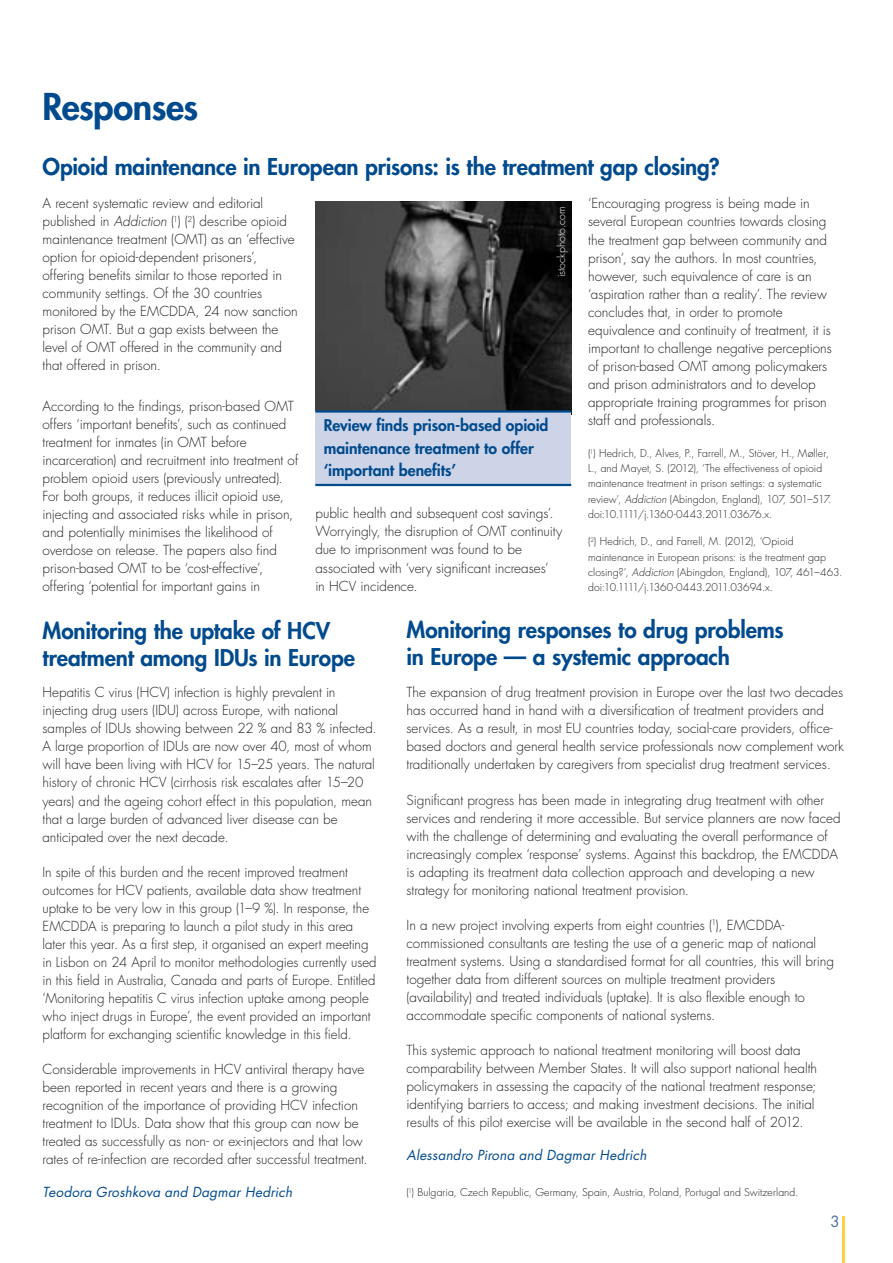
<style>
.page{position:relative;width:893px;height:1263px;background:#fff}
.page>*{position:absolute;margin:0;border:0;box-sizing:border-box;transform-origin:0 0}
._02-Header_1{font:800 36px "Futura";letter-spacing:-.015em;color:#004a8d}
._04-Header_3{font:800 22.5px/27px "Futura";letter-spacing:-.005em;color:#004a8d}
._13-Quotes_-_blue{font:800 15.75px/22.5px "Futura";color:#004a8d}
.t1{font:15px "Futura";color:#476da6}
._06-Text_1{font:300 13.5px/18px "Futura";color:#231f20}
._13-Auteur{font:italic 13.5px "Futura";letter-spacing:.015em;color:#004a8d}
._11-Foot_Note{font:300 10.5px/15px "Futura";letter-spacing:.005em;color:#231f20}
._12-Caption_photo{font:300 10.5px "Futura";letter-spacing:.01em;color:#fff}
.s1{font-style:italic}
</style>
<div class="page">
<hr style="left:842px;top:1216px;width:2px;height:47px;background:#ffcf45">
<img style="left:315px;top:202px;width:256px;height:208px">
<div style="left:315px;top:411px;width:256px;height:74px;background:#cdd4e7"></div>
<hr style="left:315px;top:410px;width:256px;height:3px;background:#004a8d">
<hr style="left:315px;top:484px;width:256px;height:2px;background:#004a8d">
<p class="_02-Header_1" style="left:43px;top:82px;width:157px">Responses</p>
<p class="_04-Header_3" style="left:43px;top:153px;width:679px">Opioid maintenance in European prisons: is the treatment gap closing?</p>
<p class="_06-Text_1" style="left:43px;top:195px;width:257px">A recent systematic review and editorial published in <span class="s1">Addiction</span> (<sup>1</sup>) (<sup>2</sup>) describe opioid maintenance treatment (OMT) as an ‘effective option for opioid-dependent prisoners’, offering benefits similar to those reported in community settings. Of the 30 countries monitored by the EMCDDA, 24 now sanction prison OMT. But a gap exists between the level of OMT offered in the community and that offered in prison.</p>
<p class="_06-Text_1" style="left:43px;top:397px;width:257px">According to the findings, prison-based OMT offers ‘important benefits’, such as continued treatment for inmates (in OMT before incarceration) and recruitment into treatment of problem opioid users (previously untreated).<br>For both groups, it reduces illicit opioid use, injecting and associated risks while in prison, and potentially minimises the likelihood of overdose on release. The papers also find prison-based OMT to be ‘cost-effective’, offering ‘potential for important gains in</p>
<p class="_04-Header_3" style="left:43px;top:617px;width:314px">Monitoring the uptake of HCV treatment among IDUs in Europe</p>
<p class="_04-Header_3" style="left:406px;top:616px;width:379px">Monitoring responses to drug problems in Europe — a systemic approach</p>
<p class="_06-Text_1" style="left:43px;top:684px;width:336px">Hepatitis C virus (HCV) infection is highly prevalent in injecting drug users (IDU) across Europe, with national samples of IDUs showing between 22 % and 83 % infected.<br>A large proportion of IDUs are now over 40, most of whom will have been living with HCV for 15–25 years. The natural history of chronic HCV (cirrhosis risk escalates after 15–20 years) and the ageing cohort effect in this population, mean that a large burden of advanced liver disease can be anticipated over the next decade.</p>
<p class="_06-Text_1" style="left:43px;top:863px;width:336px">In spite of this burden and the recent improved treatment outcomes for HCV patients, available data show treatment uptake to be very low in this group (1–9 %). In response, the EMCDDA is preparing to launch a pilot study in this area later this year. As a first step, it organised an expert meeting in Lisbon on 24 April to monitor methodologies currently used in this field in Australia, Canada and parts of Europe. Entitled ‘Monitoring hepatitis C virus infection uptake among people who inject drugs in Europe’, the event provided an important platform for exchanging scientific knowledge in this field.</p>
<p class="_06-Text_1" style="left:43px;top:1060px;width:327px">Considerable improvements in HCV antiviral therapy have been reported in recent years and there is a growing recognition of the importance of providing HCV infection treatment to IDUs. Data show that this group can now be treated as successfully as non- or ex-injectors and that low rates of re-infection are recorded after successful treatment.</p>
<p class="_13-Auteur" style="left:43px;top:1182px;width:251px">Teodora Groshkova and Dagmar Hedrich</p>
<p class="_06-Text_1" style="left:588px;top:195px;width:245px">‘Encouraging progress is being made in several European countries towards closing the treatment gap between community and prison’, say the authors. In most countries, however, such equivalence of care is an ‘aspiration rather than a reality’. The review concludes that, in order to promote equivalence and continuity of treatment, it is important to challenge negative perceptions of prison-based OMT among policymakers and prison administrators and to develop appropriate training programmes for prison staff and professionals.</p>
<p class="_11-Foot_Note" style="left:588px;top:446px;width:245px">(<sup>1</sup>) Hedrich, D., Alves, P., Farrell, M., Stöver, H., Møller, L., and Mayet, S. (2012), ‘The effectiveness of opioid maintenance treatment in prison settings: a systematic review’, <span class="s1">Addiction</span> (Abingdon, England), 107, 501–517. doi:10.1111/j.1360-0443.2011.03676.x.</p>
<p class="_11-Foot_Note" style="left:588px;top:534px;width:256px">(<sup>2</sup>) Hedrich, D., and Farrell, M. (2012), ‘Opioid maintenance in European prisons: is the treatment gap closing?’, <span class="s1">Addiction</span> (Abingdon, England), 107, 461–463. doi:10.1111/j.1360-0443.2011.03694.x.</p>
<p class="_12-Caption_photo" style="left:555px;top:277px;width:72px;rotate:-90deg">istockphoto.com</p>
<p class="_13-Quotes_-_blue" style="left:324px;top:414px;width:226px">Review finds prison-based opioid maintenance treatment to offer ‘important benefits’</p>
<p class="_06-Text_1" style="left:315px;top:504px;width:248px">public health and subsequent cost savings’.<br>Worryingly, the disruption of OMT continuity due to imprisonment was found to be associated with ‘very significant increases’<br>in HCV incidence.</p>
<p class="_06-Text_1" style="left:406px;top:684px;width:439px">The expansion of drug treatment provision in Europe over the last two decades has occurred hand in hand with a diversification of treatment providers and services. As a result, in most EU countries today, social-care providers, office&shy;based doctors and general health service professionals now complement work traditionally undertaken by caregivers from specialist drug treatment services.</p>
<p class="_06-Text_1" style="left:406px;top:791px;width:436px">Significant progress has been made in integrating drug treatment with other services and rendering it more accessible. But service planners are now faced with the challenge of determining and evaluating the overall performance of increasingly complex ‘response’ systems. Against this backdrop, the EMCDDA is adapting its treatment data collection approach and developing a new strategy for monitoring national treatment provision.</p>
<p class="_06-Text_1" style="left:406px;top:916px;width:429px">In a new project involving experts from eight countries (<sup>1</sup>), EMCDDA&shy;commissioned consultants are testing the use of a generic map of national treatment systems. Using a standardised format for all countries, this will bring together data from different sources on multiple treatment providers (availability) and treated individuals (uptake). It is also flexible enough to accommodate specific components of national systems.</p>
<p class="_06-Text_1" style="left:406px;top:1041px;width:412px">This systemic approach to national treatment monitoring will boost data comparability between Member States. It will also support national health policymakers in assessing the capacity of the national treatment response; identifying barriers to access; and making investment decisions. The initial results of this pilot exercise will be available in the second half of 2012.</p>
<p class="_13-Auteur" style="left:406px;top:1145px;width:242px">Alessandro Pirona and Dagmar Hedrich</p>
<p class="_11-Foot_Note" style="left:406px;top:1185px;width:393px">(<sup>1</sup>) Bulgaria, Czech Republic, Germany, Spain, Austria, Poland, Portugal and Switzerland.</p>
<p class="t1" style="left:831px;top:1211px;width:11px">3</p>
</div>
